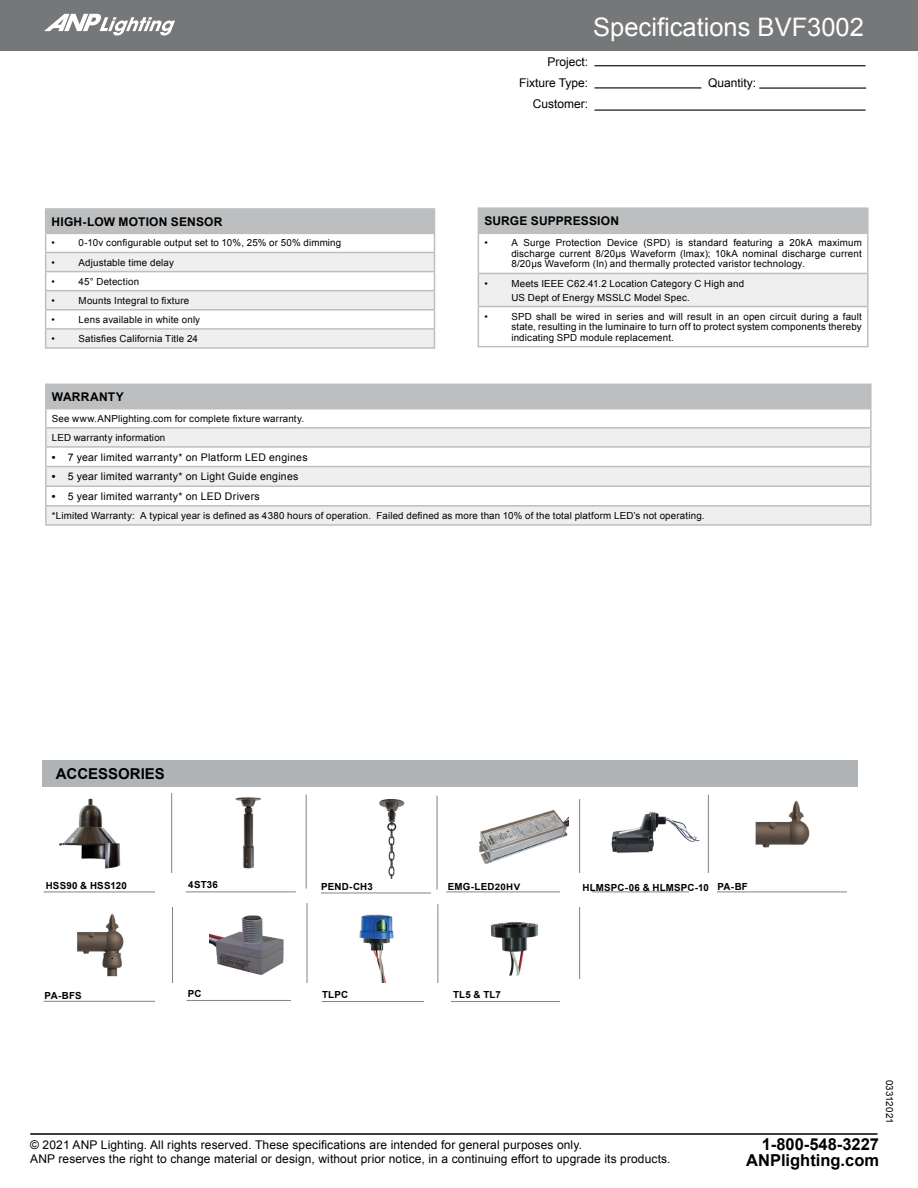
<style>
.page{position:relative;width:918px;height:1188px;background:#fff}
.page>*{position:absolute;margin:0;border:0;box-sizing:border-box;transform-origin:0 0}
.t1{font:25.5px "Arial";color:#fff}
.t2{font:700 16.5px/16.5px "Arial";color:#000;text-align:right}
.t3{font:700 15px "Arial";color:#000}
.t4{font:12px/21px "Arial";letter-spacing:.01em;color:#000;text-align:right}
.t5{font:700 12px "Arial";letter-spacing:.015em;color:#000}
.t6{font:10.5px "Arial";letter-spacing:.025em;color:#000}
.t7{font:9.75px/10.5px "Arial";letter-spacing:.02em;color:#000}
.t8{font:700 9.75px "Arial";letter-spacing:.02em;color:#000}
.s1{font-weight:700}
.s2{font-size:9px}
</style>
<div class="page">
<div style="left:0;top:0;width:918px;height:51px;background:#757779"></div>
<hr style="left:594px;top:65px;width:272px;height:1px;background:#000">
<hr style="left:594px;top:87px;width:107px;height:1px;background:#000">
<hr style="left:594px;top:110px;width:272px;height:1px;background:#000">
<hr style="left:759px;top:88px;width:107px;height:1px;background:#000">
<svg style="left:44px;top:14px;width:131px;height:22px"></svg>
<hr style="left:30px;top:1133px;width:848px;height:2px;background:#000">
<div style="left:42px;top:760px;width:816px;height:27px;background:#b1b4b6"></div>
<hr style="left:171px;top:793px;width:1px;height:94px;background:#808285">
<hr style="left:44px;top:892px;width:118px;height:1px;background:#808285">
<hr style="left:186px;top:892px;width:110px;height:1px;background:#808285">
<hr style="left:306px;top:795px;width:1px;height:94px;background:#808285">
<hr style="left:321px;top:893px;width:110px;height:1px;background:#808285">
<hr style="left:437px;top:796px;width:1px;height:94px;background:#808285">
<hr style="left:579px;top:799px;width:1px;height:201px;background:#808285">
<hr style="left:446px;top:892px;width:124px;height:1px;background:#808285">
<hr style="left:592px;top:892px;width:110px;height:1px;background:#808285">
<hr style="left:708px;top:795px;width:1px;height:87px;background:#808285">
<hr style="left:717px;top:892px;width:130px;height:1px;background:#808285">
<img style="left:479px;top:810px;width:89px;height:54px">
<img style="left:209px;top:915px;width:75px;height:60px">
<hr style="left:172px;top:902px;width:1px;height:94px;background:#808285">
<hr style="left:44px;top:1001px;width:117px;height:1px;background:#808285">
<hr style="left:187px;top:1000px;width:110px;height:1px;background:#808285">
<hr style="left:307px;top:903px;width:1px;height:94px;background:#808285">
<hr style="left:322px;top:1001px;width:247px;height:1px;background:#808285">
<hr style="left:438px;top:904px;width:1px;height:94px;background:#808285">
<div style="left:560px;top:979px;width:39px;height:33px;background:#fff"></div>
<div style="left:560px;top:874px;width:27px;height:33px;background:#fff"></div>
<div style="left:689px;top:874px;width:28px;height:33px;background:#fff"></div>
<div style="left:424px;top:984px;width:27px;height:33px;background:#fff"></div>
<div style="left:291px;top:984px;width:27px;height:33px;background:#fff"></div>
<div style="left:155px;top:984px;width:27px;height:33px;background:#fff"></div>
<div style="left:155px;top:874px;width:27px;height:33px;background:#fff"></div>
<img style="left:755px;top:800px;width:55px;height:48px">
<img style="left:77px;top:913px;width:47px;height:64px">
<img style="left:235px;top:797px;width:26px;height:72px">
<img style="left:379px;top:799px;width:26px;height:80px">
<img style="left:59px;top:798px;width:62px;height:71px">
<img style="left:611px;top:812px;width:89px;height:41px">
<img style="left:359px;top:914px;width:35px;height:69px">
<img style="left:490px;top:922px;width:48px;height:54px">
<div style="left:46px;top:384px;width:825px;height:25px;background:#bcbec0"></div>
<svg style="left:47px;top:429px;width:823px;height:95px;fill:#efeff0"></svg>
<hr style="left:45px;top:524px;width:827px;height:2px;background:#bcbec0">
<hr style="left:45px;top:384px;width:827px;height:1px;background:#bcbec0">
<hr style="left:45px;top:385px;width:2px;height:23px;background:#bcbec0">
<hr style="left:870px;top:385px;width:2px;height:23px;background:#bcbec0">
<hr style="left:45px;top:505px;width:827px;height:2px;background:#bcbec0">
<hr style="left:45px;top:408px;width:827px;height:1px;background:#bcbec0">
<hr style="left:45px;top:427px;width:827px;height:2px;background:#bcbec0">
<hr style="left:45px;top:446px;width:827px;height:2px;background:#bcbec0">
<hr style="left:45px;top:466px;width:827px;height:1px;background:#bcbec0">
<hr style="left:45px;top:485px;width:827px;height:2px;background:#bcbec0">
<svg style="left:45px;top:409px;width:2px;height:115px"></svg>
<svg style="left:870px;top:409px;width:2px;height:115px"></svg>
<div style="left:478px;top:208px;width:390px;height:25px;background:#bcbec0"></div>
<div style="left:478px;top:273px;width:390px;height:34px;background:#efeff0"></div>
<hr style="left:478px;top:207px;width:391px;height:2px;background:#bcbec0">
<hr style="left:867px;top:209px;width:2px;height:24px;background:#bcbec0">
<hr style="left:478px;top:346px;width:391px;height:1px;background:#bcbec0">
<hr style="left:478px;top:233px;width:391px;height:1px;background:#bcbec0">
<hr style="left:478px;top:234px;width:1px;height:39px;background:#bcbec0">
<hr style="left:867px;top:234px;width:2px;height:39px;background:#bcbec0">
<hr style="left:478px;top:273px;width:391px;height:1px;background:#bcbec0">
<hr style="left:478px;top:274px;width:1px;height:32px;background:#bcbec0">
<hr style="left:867px;top:274px;width:2px;height:32px;background:#bcbec0">
<hr style="left:478px;top:306px;width:391px;height:1px;background:#bcbec0">
<hr style="left:478px;top:307px;width:1px;height:39px;background:#bcbec0">
<hr style="left:867px;top:307px;width:2px;height:39px;background:#bcbec0">
<hr style="left:45px;top:208px;width:390px;height:2px;background:#bcbec0">
<hr style="left:45px;top:347px;width:390px;height:2px;background:#bcbec0">
<svg style="left:45px;top:210px;width:390px;height:138px"></svg>
<hr style="left:45px;top:290px;width:390px;height:1px;background:#bcbec0">
<h1 class="t1" style="left:593px;top:11px;width:272px">Specifications BVF3002</h1>
<p class="t5" style="left:52px;top:213px;width:172px">HIGH-LOW MOTION SENSOR</p>
<p class="t7" style="left:52px;top:238px;width:5px">•</p>
<p class="t7" style="left:79px;top:238px;width:264px">0-10v configurable output set to 10%, 25% or 50% dimming</p>
<p class="t7" style="left:52px;top:257px;width:5px">•</p>
<p class="t7" style="left:79px;top:257px;width:97px">Adjustable time delay</p>
<p class="t7" style="left:52px;top:276px;width:5px">•</p>
<p class="t7" style="left:79px;top:276px;width:62px">45° Detection</p>
<p class="t7" style="left:52px;top:295px;width:5px">•</p>
<p class="t7" style="left:79px;top:295px;width:112px">Mounts Integral to fixture</p>
<p class="t7" style="left:52px;top:314px;width:5px">•</p>
<p class="t7" style="left:79px;top:314px;width:123px">Lens available in white only</p>
<p class="t7" style="left:52px;top:333px;width:5px">•</p>
<p class="t7" style="left:79px;top:333px;width:121px">Satisfies California Title 24</p>
<p class="t4" style="left:519px;top:51px;width:71px">Project:<br>Fixture Type:<br>Customer:</p>
<p class="t4" style="left:708px;top:72px;width:50px">Quantity:</p>
<p class="t5" style="left:484px;top:213px;width:136px">SURGE SUPPRESSION</p>
<p class="t7" style="left:484px;top:238px;width:5px">•</p>
<p class="t7" style="left:511px;top:238px;width:352px;text-align:justify">A Surge Protection Device (SPD) is standard featuring a 20kA maximum discharge current 8/20µs Waveform (lmax); 10kA nominal discharge current 8/20µs Waveform (In) and thermally protected varistor technology.</p>
<p class="t7" style="left:484px;top:278px;width:5px">•</p>
<p class="t7" style="left:511px;top:276px;width:234px;line-height:14px">Meets IEEE C62.41.2 Location Category C High and<br>US Dept of Energy MSSLC Model Spec.</p>
<p class="t7" style="left:484px;top:311px;width:5px">•</p>
<p class="t7" style="left:511px;top:311px;width:352px;text-align:justify">SPD shall be wired in series and will result in an open circuit during a fault state, resulting in the luminaire to turn off to protect system components thereby indicating SPD module replacement.</p>
<p class="t5" style="left:52px;top:389px;width:73px">WARRANTY</p>
<p class="t7" style="left:52px;top:409px;width:254px;line-height:19px">See www.ANPlighting.com for complete fixture warranty.<br>LED warranty information</p>
<p class="t6" style="left:52px;top:450px;width:257px"><span class="s1">•</span> 7 year limited warranty* on Platform LED engines</p>
<p class="t6" style="left:52px;top:470px;width:248px"><span class="s1">•</span> 5 year limited warranty* on Light Guide engines</p>
<p class="t6" style="left:52px;top:489px;width:210px"><span class="s1">•</span> 5 year limited warranty* on LED Drivers</p>
<p class="t7" style="left:52px;top:510px;width:654px">*Limited Warranty: A typical year is defined as 4380 hours of operation. Failed defined as more than 10% of the total platform LED’s not operating.</p>
<h3 class="t3" style="left:56px;top:764px;width:111px">ACCESSORIES</h3>
<p class="t8" style="left:46px;top:879px;width:83px">HSS90 &amp; HSS120</p>
<p class="t8" style="left:188px;top:878px;width:31px">4ST36</p>
<p class="t8" style="left:321px;top:880px;width:53px">PEND-CH3</p>
<p class="t8" style="left:448px;top:880px;width:74px">EMG-LED<span class="s2">20HV</span></p>
<p class="t8" style="left:45px;top:989px;width:38px">PA-BFS</p>
<p class="t8" style="left:188px;top:987px;width:15px">PC</p>
<p class="t8" style="left:322px;top:988px;width:27px">TLPC</p>
<p class="t8" style="left:453px;top:988px;width:49px">TL5 &amp; TL7</p>
<p class="t8" style="left:582px;top:881px;width:167px">HLMSPC-06 &amp; HLMSPC-10 PA-BF</p>
<p class="t7" style="left:895px;top:1080px;width:45px;rotate:90deg">03312021</p>
<p class="t4" style="left:30px;top:1139px;width:642px;line-height:13.5px;text-align:left">© 2021 ANP Lighting. All rights reserved. These specifications are intended for general purposes only.<br>ANP reserves the right to change material or design, without prior notice, in a continuing effort to upgrade its products.</p>
<h2 class="t2" style="left:746px;top:1136px;width:134px">1-800-548-3227<br>ANPlighting.com</h2>
</div>
